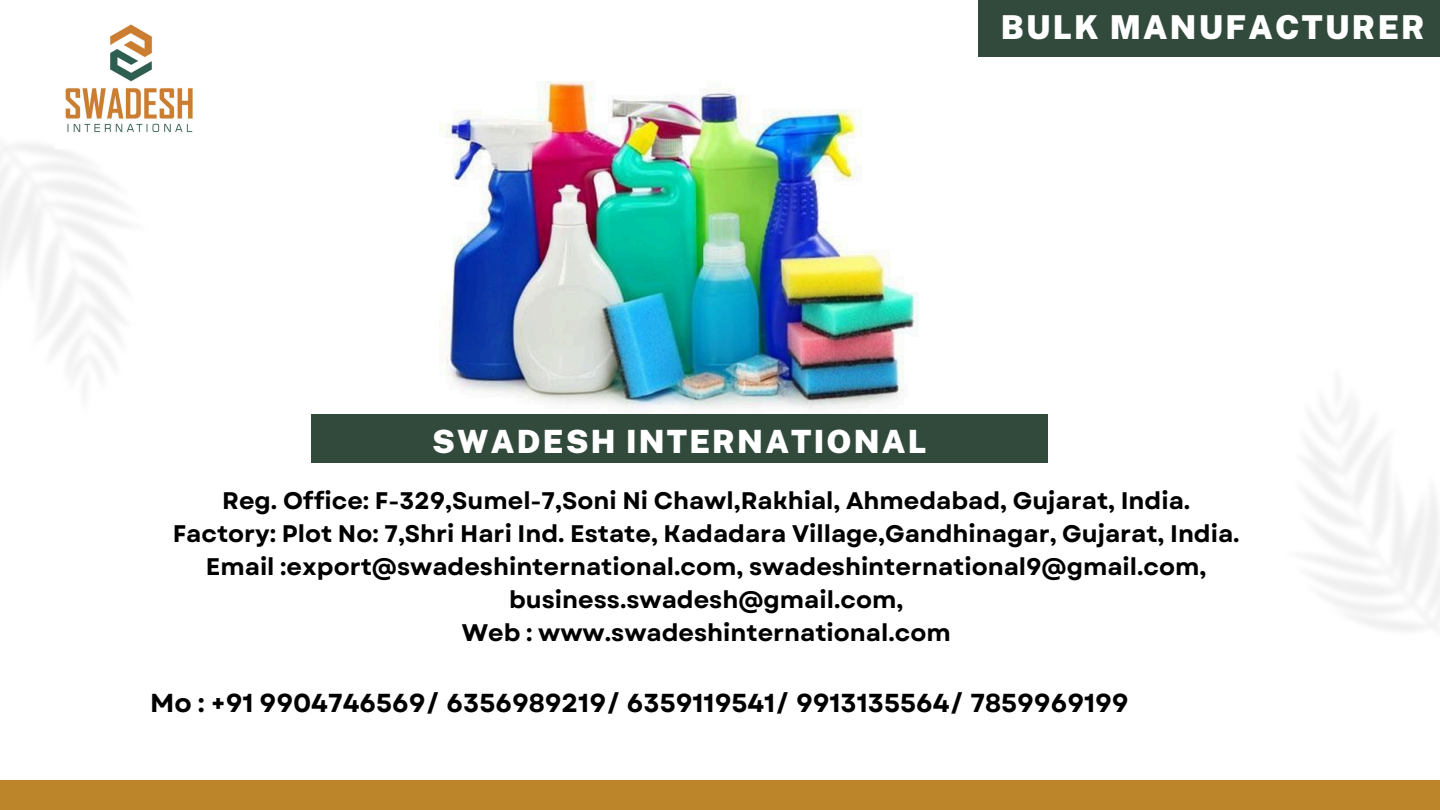
<style>
.page{position:relative;width:1440px;height:810px;background:#fff}
.page>*{position:absolute;margin:0;border:0;box-sizing:border-box;transform-origin:0 0}
.t1{font:900 32.9px "Public Sans";letter-spacing:.07em;color:#fff}
.t2{font:900 32px "Public Sans";letter-spacing:.07em;color:#fff}
.t3{font:700 26px "Garet";color:#000}
.t4{font:700 24px/33px "Garet";color:#000;text-align:center}
</style>
<div class="page">
<div style="left:0;top:780px;width:1440px;height:30px;background:#bd852a"></div>
<div style="left:979px;top:0;width:461px;height:56px;background:#314a3c"></div>
<img style="left:440px;top:81px;width:478px;height:334px">
<div style="left:311px;top:415px;width:736px;height:48px;background:#314a3c"></div>
<img style="left:64px;top:24px;width:130px;height:110px">
<h1 class="t1" style="left:1001px;top:8px;width:425px">BULK MANUFACTURER</h1>
<p class="t2" style="left:432px;top:422px;width:495px">SWADESH INTERNATIONAL</p>
<p class="t4" style="left:222px;top:484px;width:970px">Reg. Office: F-329,Sumel-7,Soni Ni Chawl,Rakhial, Ahmedabad, Gujarat, India.</p>
<p class="t4" style="left:173px;top:517px;width:1068px">Factory: Plot No: 7,Shri Hari Ind. Estate, Kadadara Village,Gandhinagar, Gujarat, India.</p>
<p class="t4" style="left:206px;top:550px;width:1002px">Email :export@swadeshinternational.com, swadeshinternational9@gmail.com, business.swadesh@gmail.com,</p>
<p class="t4" style="left:462px;top:616px;width:490px">Web : www.swadeshinternational.com</p>
<h1 class="t3" style="left:150px;top:684px;width:980px">Mo : +91 9904746569/ 6356989219/ 6359119541/ 9913135564/ 7859969199</h1>
</div>
